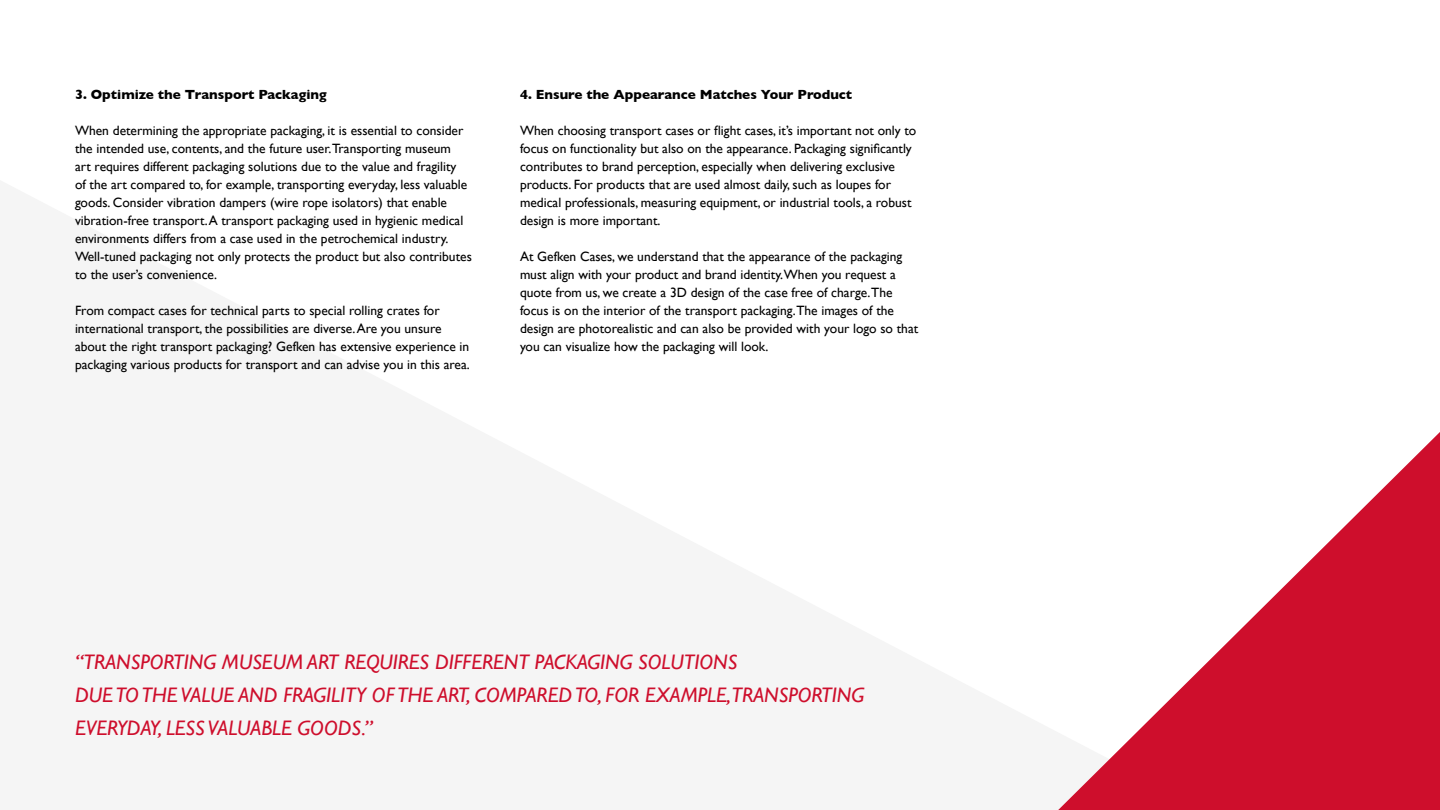
<style>
.page{position:relative;width:1440px;height:810px;background:#fff}
.page>*{position:absolute;margin:0;border:0;box-sizing:border-box;transform-origin:0 0}
.t1{font:italic 21px/33px "Gill Sans";color:#ce0e2c}
.t2{font:13.5px/18px "Gill Sans";color:#000}
.t3{font:700 13.5px "Gill Sans";color:#000}
</style>
<div class="page">
<svg style="left:1058px;top:432px;width:382px;height:378px"></svg>
<p class="t3" style="left:75px;top:90px;width:253px">3. Optimize the Transport Packaging</p>
<p class="t2" style="left:75px;top:123px;width:398px">When determining the appropriate packaging, it is essential to consider the intended use, contents, and the future user.Transporting museum<br>art requires different packaging solutions due to the value and fragility<br>of the art compared to, for example, transporting everyday, less valuable goods. Consider vibration dampers (wire rope isolators) that enable vibration-free transport. A transport packaging used in hygienic medical environments differs from a case used in the petrochemical industry.<br>Well-tuned packaging not only protects the product but also contributes to the user’s convenience.</p>
<p class="t2" style="left:75px;top:303px;width:396px">From compact cases for technical parts to special rolling crates for international transport, the possibilities are diverse. Are you unsure about the right transport packaging? Gefken has extensive experience in packaging various products for transport and can advise you in this area.</p>
<p class="t3" style="left:520px;top:90px;width:334px">4. Ensure the Appearance Matches Your Product</p>
<p class="t2" style="left:520px;top:121px;width:398px">When choosing transport cases or flight cases, it’s important not only to focus on functionality but also on the appearance. Packaging significantly contributes to brand perception, especially when delivering exclusive products. For products that are used almost daily, such as loupes for medical professionals, measuring equipment, or industrial tools, a robust design is more important.</p>
<p class="t2" style="left:520px;top:247px;width:400px">At Gefken Cases, we understand that the appearance of the packaging must align with your product and brand identity.When you request a quote from us, we create a 3D design of the case free of charge.The focus is on the interior of the transport packaging.The images of the design are photorealistic and can also be provided with your logo so that you can visualize how the packaging will look.</p>
<h1 class="t1" style="left:75px;top:647px;width:791px">“TRANSPORTING MUSEUM ART REQUIRES DIFFERENT PACKAGING SOLUTIONS<br>DUE TO THE VALUE AND FRAGILITY OF THE ART, COMPARED TO, FOR EXAMPLE,TRANSPORTING<br>EVERYDAY, LESS VALUABLE GOODS.”</h1>
</div>
